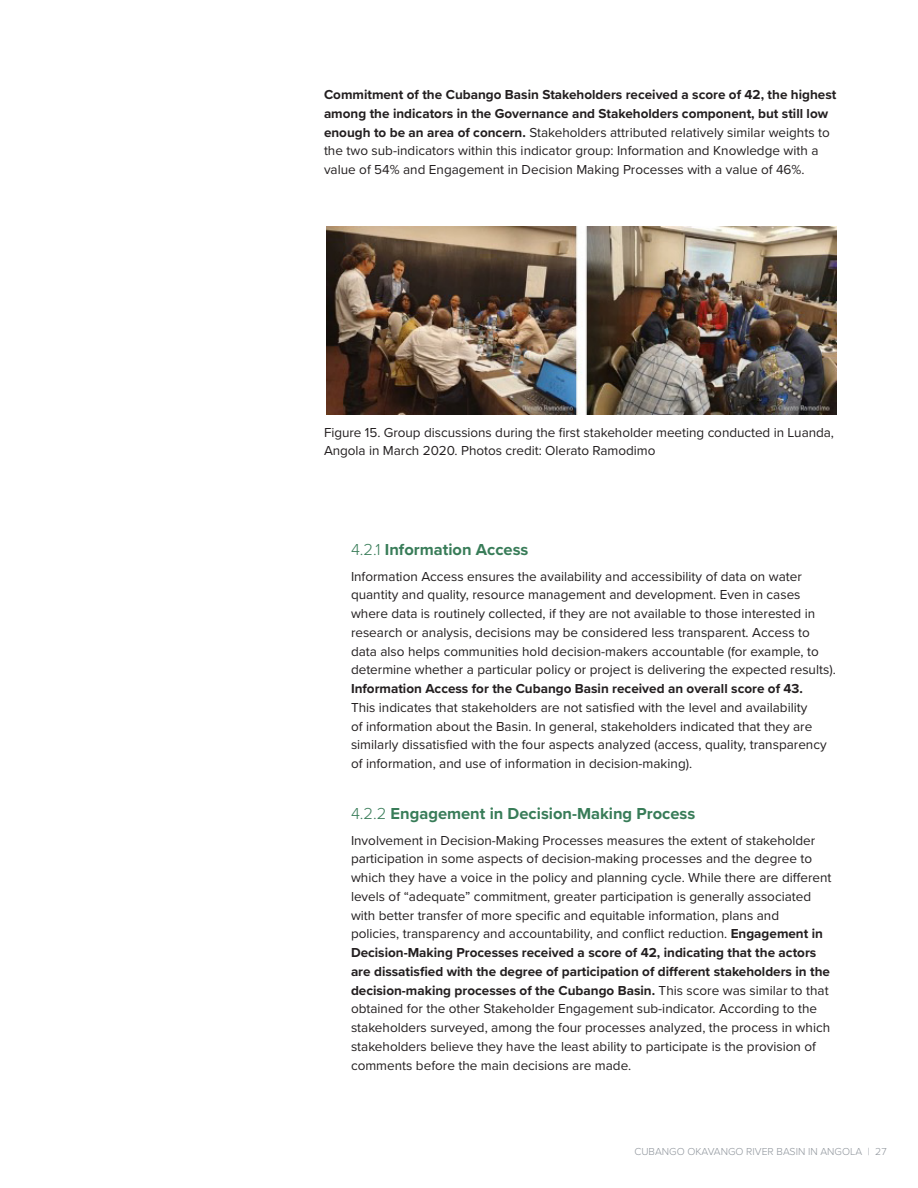
<style>
.page{position:relative;width:918px;height:1188px;background:#fff}
.page>*{position:absolute;margin:0;border:0;box-sizing:border-box;transform-origin:0 0}
.t1{font:700 16.5px "Proxima Nova";color:#387c58}
.t2{font:13.5px/18.8px "Proxima Nova";color:#231f20}
.t3{font:300 10.5px "Proxima Nova";color:#8e949b}
.s1{font-weight:700}
.s2{font-weight:300}
</style>
<div class="page">
<img style="left:326px;top:227px;width:511px;height:188px">
<p class="t2" style="left:324px;top:85px;width:514px"><span class="s1">Commitment of the Cubango Basin Stakeholders received a score of 42, the highest among the indicators in the Governance and Stakeholders component, but still low enough to be an area of concern.</span> Stakeholders attributed relatively similar weights to the two sub-indicators within this indicator group: Information and Knowledge with a value of 54% and Engagement in Decision Making Processes with a value of 46%.</p>
<p class="t2" style="left:324px;top:422px;width:512px">Figure 15. Group discussions during the first stakeholder meeting conducted in Luanda,<br>Angola in March 2020. Photos credit: Olerato Ramodimo</p>
<p class="t1" style="left:351px;top:537px;width:179px"><span class="s2">4.2.1</span> Information Access</p>
<p class="t2" style="left:351px;top:566px;width:486px">Information Access ensures the availability and accessibility of data on water quantity and quality, resource management and development. Even in cases where data is routinely collected, if they are not available to those interested in research or analysis, decisions may be considered less transparent. Access to data also helps communities hold decision-makers accountable (for example, to determine whether a particular policy or project is delivering the expected results).<br><span class="s1">Information Access for the Cubango Basin received an overall score of 43.<br></span>This indicates that stakeholders are not satisfied with the level and availability<br>of information about the Basin. In general, stakeholders indicated that they are similarly dissatisfied with the four aspects analyzed (access, quality, transparency of information, and use of information in decision-making).</p>
<p class="t1" style="left:351px;top:801px;width:346px"><span class="s2">4.2.2</span> Engagement in Decision-Making Process</p>
<p class="t2" style="left:351px;top:830px;width:482px">Involvement in Decision-Making Processes measures the extent of stakeholder participation in some aspects of decision-making processes and the degree to which they have a voice in the policy and planning cycle. While there are different levels of “adequate” commitment, greater participation is generally associated with better transfer of more specific and equitable information, plans and<br>policies, transparency and accountability, and conflict reduction. <span class="s1">Engagement in Decision-Making Processes received a score of 42, indicating that the actors are dissatisfied with the degree of participation of different stakeholders in the decision-making processes of the Cubango Basin.</span> This score was similar to that obtained for the other Stakeholder Engagement sub-indicator. According to the stakeholders surveyed, among the four processes analyzed, the process in which stakeholders believe they have the least ability to participate is the provision of comments before the main decisions are made.</p>
<p class="t3" style="left:634px;top:1144px;width:254px">CUBANGO OKAVANGO RIVER BASIN IN ANGOLA | 27</p>
</div>
